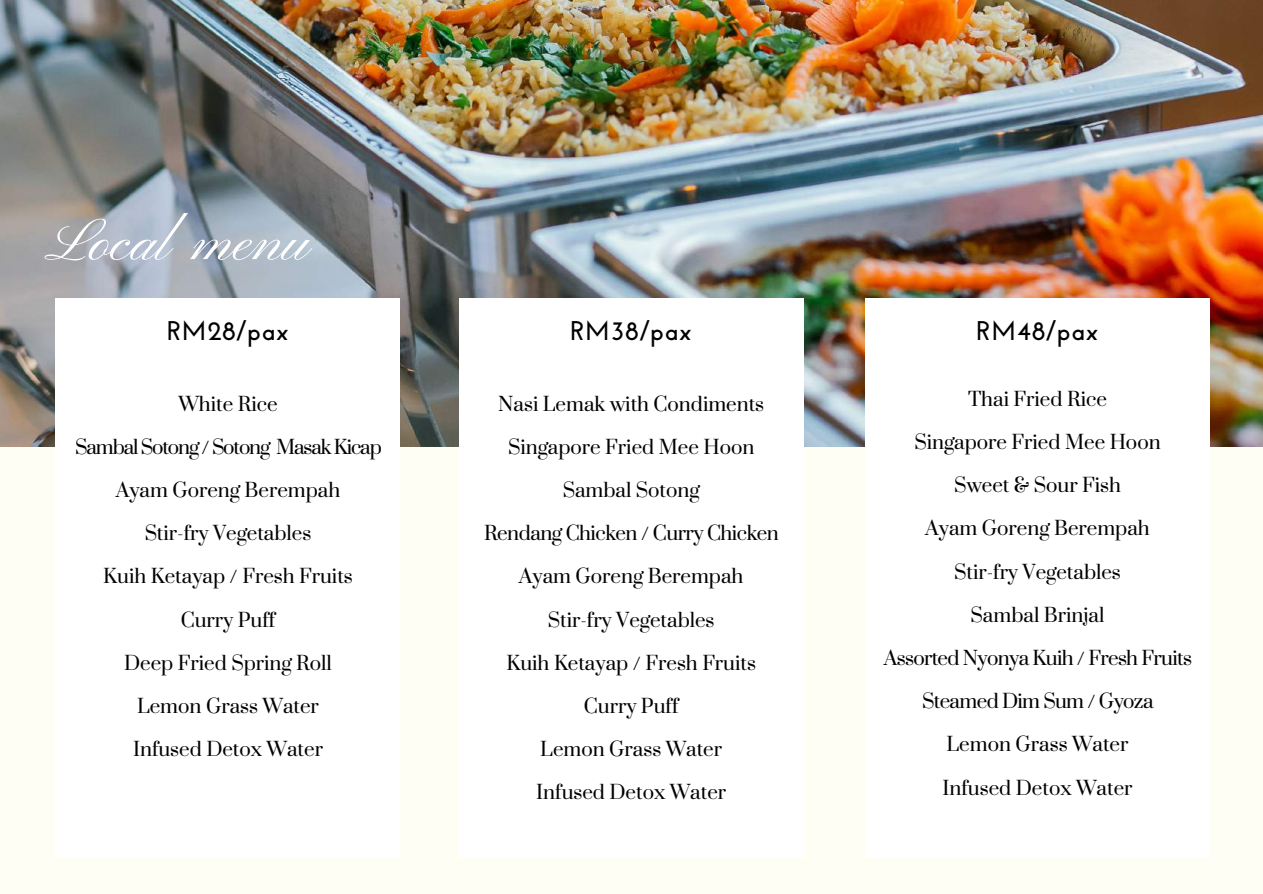
<style>
.page{position:relative;width:1263px;height:894px;background:#fff}
.page>*{position:absolute;margin:0;border:0;box-sizing:border-box;transform-origin:0 0}
.t1{font:60px "Pinyon Script";color:#fff}
.t2{font:700 27px "Josefin Sans";letter-spacing:.02em;color:#000}
.t3{font:24px/43.2px "Suranna";color:#000;text-align:center}
</style>
<div class="page">
<div style="left:0;top:0;width:1263px;height:893px;background:#fffef5"></div>
<img style="left:0;top:0;width:1263px;height:446px">
<div style="left:56px;top:298px;width:344px;height:559px;background:#fff"></div>
<div style="left:459px;top:298px;width:344px;height:559px;background:#fff"></div>
<div style="left:865px;top:298px;width:345px;height:559px;background:#fff"></div>
<h1 class="t1" style="left:53px;top:208px;width:260px">Local menu</h1>
<p class="t2" style="left:167px;top:319px;width:123px">RM28/pax</p>
<p class="t2" style="left:570px;top:319px;width:123px">RM38/pax</p>
<p class="t2" style="left:976px;top:319px;width:124px">RM48/pax</p>
<p class="t3" style="left:75px;top:380px;width:308px">White Rice<br>SambalSotong/Sotong MasakKicap<br>Ayam Goreng Berempah<br>Stir-fry Vegetables<br>Kuih Ketayap / Fresh Fruits<br>Curry Puff<br>Deep Fried Spring Roll<br>Lemon Grass Water<br>Infused Detox Water</p>
<p class="t3" style="left:484px;top:380px;width:296px">Nasi Lemak with Condiments<br>Singapore Fried Mee Hoon<br>Sambal Sotong<br>Rendang Chicken / Curry Chicken<br>Ayam Goreng Berempah<br>Stir-fry Vegetables<br>Kuih Ketayap / Fresh Fruits<br>Curry Puff<br>Lemon Grass Water<br>Infused Detox Water</p>
<p class="t3" style="left:884px;top:376px;width:310px">Thai Fried Rice<br>Singapore Fried Mee Hoon<br>Sweet &amp; Sour Fish<br>Ayam Goreng Berempah<br>Stir-fry Vegetables<br>Sambal Brinjal<br>Assorted Nyonya Kuih / Fresh Fruits<br>Steamed Dim Sum / Gyoza<br>Lemon Grass Water<br>Infused Detox Water</p>
</div>
